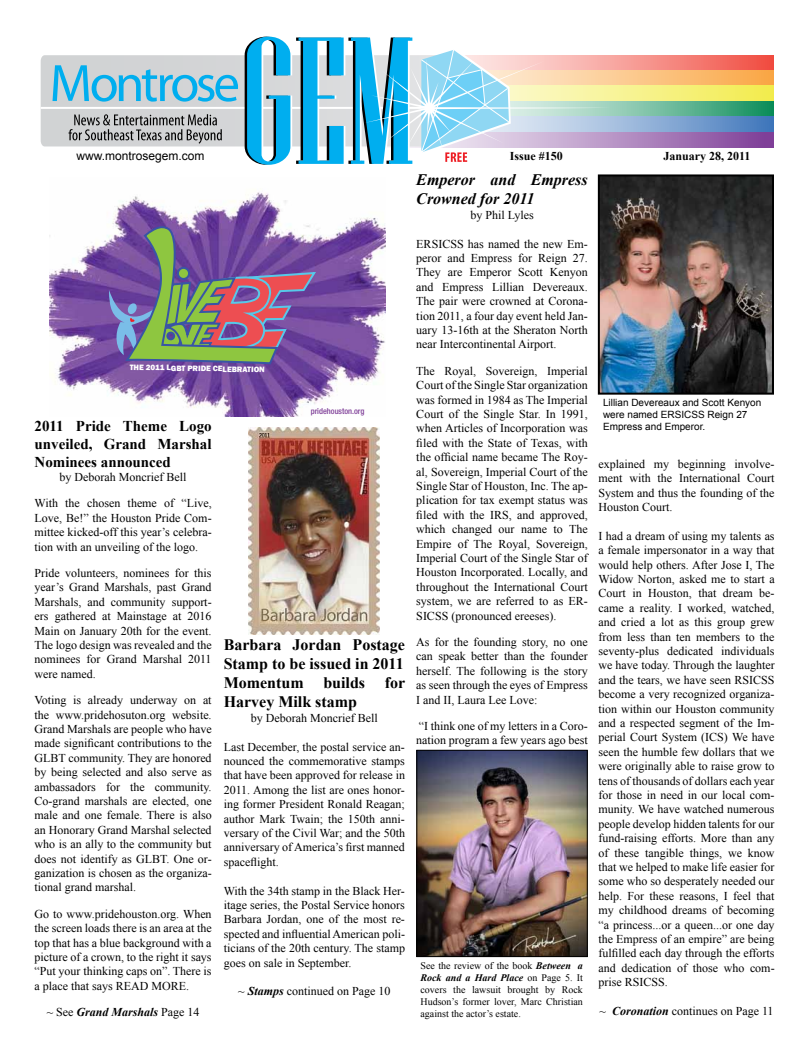
<style>
.page{position:relative;width:810px;height:1062px;background:#fff}
.page>*{position:absolute;margin:0;border:0;box-sizing:border-box;transform-origin:0 0}
.t1{font:700 16px/19.2px "Times New Roman";color:#000;text-align:justify}
.t2{font:italic 700 16px/19.2px "Times New Roman";color:#000}
.t3{font:700 15px/18px "Times New Roman";color:#000;text-align:justify}
.t4{font:12px/14.4px "Times New Roman";color:#000;text-align:justify}
.t5{font:700 12px "Times New Roman";color:#000}
.t6{font:italic 700 12px "Times New Roman";color:#000}
.t7{font:12px "Arial";color:#000}
.t8{font:10px/12px "Times New Roman";color:#000;text-align:justify}
.t9{font:10px/12px "Arial";color:#000}
.t10{font:500 condensed 8.2px "Helvetica Neue";color:#7f3f98}
.t11{font:800 8.1px "Franklin Gothic";color:#fff}
.s1{font-weight:400;font-style:normal}
.s2{font-weight:700;font-style:italic}
</style>
<div class="page">
<svg style="left:611px;top:55px;width:162px;height:16px"></svg>
<svg style="left:611px;top:71px;width:162px;height:15px"></svg>
<svg style="left:611px;top:86px;width:162px;height:15px"></svg>
<svg style="left:611px;top:101px;width:162px;height:16px"></svg>
<svg style="left:611px;top:117px;width:162px;height:15px"></svg>
<svg style="left:611px;top:132px;width:162px;height:16px"></svg>
<div style="left:41px;top:55px;width:204px;height:91px;background:#d2d3d5"></div>
<svg style="left:53px;top:65px;width:185px;height:37px"></svg>
<svg style="left:68px;top:114px;width:154px;height:30px"></svg>
<hr style="left:41px;top:107px;width:387px;height:2px;background:#fff">
<svg style="left:245px;top:37px;width:366px;height:128px"></svg>
<img style="left:601px;top:177px;width:170px;height:215px">
<div style="left:598px;top:174px;width:176px;height:221px;border:2px solid #000"></div>
<img style="left:418px;top:752px;width:168px;height:203px">
<div style="left:416px;top:750px;width:172px;height:207px;border:1px solid #000"></div>
<img style="left:50px;top:192px;width:335px;height:225px">
<svg style="left:109px;top:224px;width:209px;height:141px"></svg>
<img style="left:248px;top:428px;width:132px;height:206px">
<p class="t7" style="left:76px;top:148px;width:130px">www.montrosegem.com</p>
<p class="t5" style="left:510px;top:148px;width:55px">Issue #150</p>
<p class="t5" style="left:664px;top:148px;width:89px">January 28, 2011</p>
<p class="t11" style="left:130px;top:362px;width:136px;rotate:1deg">THE 2011 LGBT PRIDE CELEBRATION</p>
<p class="t10" style="left:311px;top:406px;width:55px">pridehouston.org</p>
<p class="t3" style="left:35px;top:416px;width:179px">2011 Pride Theme Logo unveiled, Grand Marshal Nominees announced</p>
<p class="t4" style="left:60px;top:470px;width:128px">by Deborah Moncrief Bell</p>
<p class="t4" style="left:35px;top:496px;width:179px">With the chosen theme of “Live, Love, Be!” the Houston Pride Com&shy;mittee kicked-off this year’s celebra&shy;tion with an unveiling of the logo.</p>
<p class="t4" style="left:35px;top:566px;width:179px">Pride volunteers, nominees for this year’s Grand Marshals, past Grand Marshals, and community support&shy;ers gathered at Mainstage at 2016<br>Main on January 20th for the event.<br>The logo design was revealed and the nominees for Grand Marshal 2011 were named.</p>
<p class="t4" style="left:35px;top:693px;width:179px">Voting is already underway on at the www.pridehosuton.org website.<br>Grand Marshals are people who have made significant contributions to the GLBT community. They are honored by being selected and also serve as ambassadors for the community.<br>Co-grand marshals are elected, one male and one female. There is also an Honorary Grand Marshal selected who is an ally to the community but does not identify as GLBT. One or&shy;ganization is chosen as the organiza&shy;tional grand marshal.</p>
<p class="t4" style="left:35px;top:906px;width:179px">Go to www.pridehouston.org. When the screen loads there is an area at the top that has a blue background with a picture of a crown, to the right it says “Put your thinking caps on”. There is a place that says READ MORE.</p>
<p class="t6" style="left:47px;top:1004px;width:154px"><span class="s1">~ See</span> Grand Marshals <span class="s1">Page 14</span></p>
<h1 class="t1" style="left:224px;top:634px;width:183px">Barbara Jordan Postage Stamp to be issued in 2011<br>Momentum builds for Harvey Milk stamp</h1>
<p class="t4" style="left:251px;top:710px;width:128px">by Deborah Moncrief Bell</p>
<p class="t4" style="left:224px;top:739px;width:183px">Last December, the postal service an&shy;nounced the commemorative stamps that have been approved for release in 2011. Among the list are ones honor&shy;ing former President Ronald Reagan; author Mark Twain; the 150th anni&shy;versary of the Civil War; and the 50th anniversary of America’s first manned spaceflight.</p>
<p class="t4" style="left:224px;top:883px;width:183px">With the 34th stamp in the Black Her&shy;itage series, the Postal Service honors Barbara Jordan, one of the most re&shy;spected and influential American poli&shy;ticians of the 20th century. The stamp goes on sale in September.</p>
<p class="t4" style="left:238px;top:984px;width:154px">~ <span class="s2">Stamps</span> continued on Page 10</p>
<h1 class="t2" style="left:416px;top:170px;width:173px">Emperor and Empress<br>Crowned for 2011</h1>
<p class="t4" style="left:470px;top:207px;width:65px">by Phil Lyles</p>
<p class="t4" style="left:416px;top:236px;width:173px">ERSICSS has named the new Em&shy;peror and Empress for Reign 27.<br>They are Emperor Scott Kenyon and Empress Lillian Devereaux.<br>The pair were crowned at Corona&shy;tion 2011, a four day event held Jan&shy;uary 13-16th at the Sheraton North near Intercontinental Airport.</p>
<p class="t4" style="left:416px;top:363px;width:173px">The Royal, Sovereign, Imperial Court of the Single Star organization was formed in 1984 as The Imperial Court of the Single Star. In 1991, when Articles of Incorporation was filed with the State of Texas, with the official name became The Roy&shy;al, Sovereign, Imperial Court of the Single Star of Houston, Inc. The ap&shy;plication for tax exempt status was filed with the IRS, and approved, which changed our name to The Empire of The Royal, Sovereign, Imperial Court of the Single Star of Houston Incorporated. Locally, and throughout the International Court system, we are referred to as ER-SICSS (pronounced ereeses).</p>
<p class="t4" style="left:416px;top:635px;width:173px">As for the founding story, no one can speak better than the founder herself. The following is the story as seen through the eyes of Empress I and II, Laura Lee Love:</p>
<p class="t4" style="left:416px;top:719px;width:173px">“I think one of my letters in a Coro&shy;nation program a few years ago best</p>
<p class="t8" style="left:421px;top:959px;width:164px">See the review of the book <span class="s2">Between a Rock and a Hard Place</span> on Page 5. It covers the lawsuit brought by Rock Hudson’s former lover, Marc Christian against the actor’s estate.</p>
<p class="t9" style="left:603px;top:397px;width:160px">Lillian Devereaux and Scott Kenyon were named ERSICSS Reign 27<br>Empress and Emperor.</p>
<p class="t4" style="left:599px;top:456px;width:178px">explained my beginning involve&shy;ment with the International Court System and thus the founding of the Houston Court.</p>
<p class="t4" style="left:599px;top:528px;width:178px">I had a dream of using my talents as a female impersonator in a way that would help others. After Jose I, The Widow Norton, asked me to start a Court in Houston, that dream be&shy;came a reality. I worked, watched, and cried a lot as this group grew from less than ten members to the seventy-plus dedicated individuals we have today. Through the laughter and the tears, we have seen RSICSS become a very recognized organiza&shy;tion within our Houston community and a respected segment of the Im&shy;perial Court System (ICS) We have seen the humble few dollars that we were originally able to raise grow to tens of thousands of dollars each year for those in need in our local com&shy;munity. We have watched numerous people develop hidden talents for our fund-raising efforts. More than any of these tangible things, we know that we helped to make life easier for some who so desperately needed our help. For these reasons, I feel that my childhood dreams of becoming “a princess...or a queen...or one day the Empress of an empire” are being fulfilled each day through the efforts and dedication of those who com&shy;prise RSICSS.</p>
<p class="t4" style="left:600px;top:1004px;width:176px">~ <span class="s2">Coronation</span> continues on Page 11</p>
</div>
